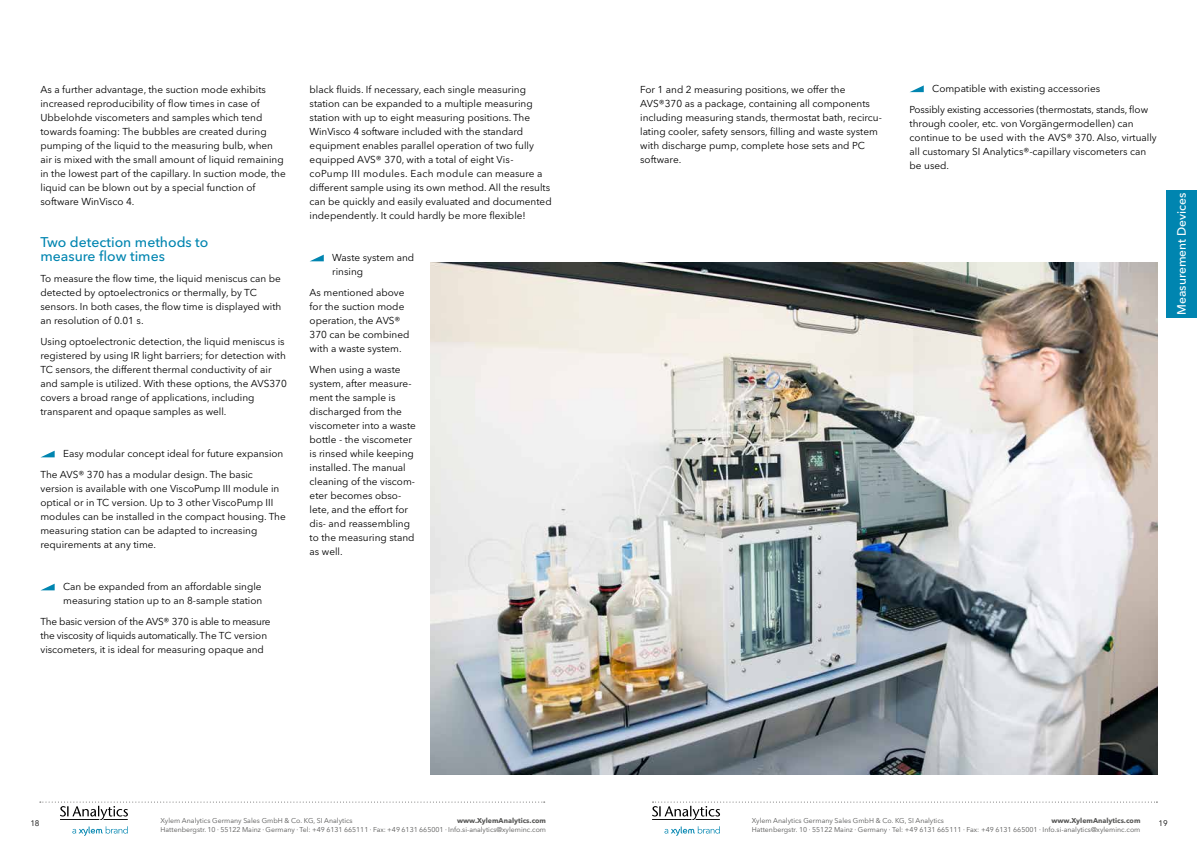
<style>
.page{position:relative;width:1197px;height:842px;background:#fff}
.page>*{position:absolute;margin:0;border:0;box-sizing:border-box;transform-origin:0 0}
.t1{font:500 14px/14px "Avenir Next LT Pro";color:#0085b0}
.t2{font:500 12px "Avenir Next LT Pro";color:#fff}
.t3{font:10px/14px "Avenir Next LT Pro";color:#000}
.t4{font:10px/14px "Avenir Next LT Pro";letter-spacing:-.02em;color:#000}
.t5{font:8px "Avenir Next LT Pro";color:#000}
.t6{font:7px "Avenir Next LT Pro";color:#575756}
.t7{font:700 7px "Avenir Next LT Pro";color:#575756}
</style>
<div class="page">
<svg style="left:652px;top:801px;width:505px;height:19px"></svg>
<svg style="left:664px;top:826px;width:55px;height:10px"></svg>
<svg style="left:40px;top:801px;width:504px;height:19px"></svg>
<svg style="left:72px;top:826px;width:56px;height:10px"></svg>
<img style="left:430px;top:263px;width:727px;height:511px">
<div style="left:1165px;top:190px;width:31px;height:127px;background:#0085b0"></div>
<svg style="left:41px;top:451px;width:14px;height:6px"></svg>
<svg style="left:41px;top:584px;width:14px;height:6px"></svg>
<svg style="left:310px;top:255px;width:14px;height:6px"></svg>
<svg style="left:910px;top:85px;width:13px;height:7px"></svg>
<p class="t3" style="left:40px;top:83px;width:247px">As a further advantage, the suction mode exhibits increased reproducibility of flow times in case of Ubbelohde viscometers and samples which tend towards foaming: The bubbles are created during pumping of the liquid to the measuring bulb, when air is mixed with the small amount of liquid remaining in the lowest part of the capillary. In suction mode, the liquid can be blown out by a special function of software WinVisco 4.</p>
<h1 class="t1" style="left:40px;top:235px;width:169px">Two detection methods to measure flow times</h1>
<p class="t3" style="left:40px;top:272px;width:242px">To measure the flow time, the liquid meniscus can be detected by optoelectronics or thermally, by TC sensors. In both cases, the flow time is displayed with an resolution of 0.01 s.</p>
<p class="t3" style="left:40px;top:335px;width:248px">Using optoelectronic detection, the liquid meniscus is registered by using IR light barriers; for detection with TC sensors, the different thermal conductivity of air and sample is utilized. With these options, the AVS370 covers a broad range of applications, including transparent and opaque samples as well.</p>
<p class="t3" style="left:40px;top:443px;width:244px;line-height:21px;text-indent:23px">Easy modular concept ideal for future expansion<br>The AVS® 370 has a modular design. The basic</p>
<p class="t3" style="left:40px;top:482px;width:247px">version is available with one ViscoPump III module in optical or in TC version. Up to 3 other ViscoPump III modules can be installed in the compact housing. The measuring station can be adapted to increasing requirements at any time.</p>
<p class="t3" style="left:63px;top:580px;width:200px">Can be expanded from an affordable single measuring station up to an 8-sample station</p>
<p class="t4" style="left:40px;top:615px;width:231px">The basic version of the AVS® 370 is able to measure the viscosity of liquids automatically. The TC version viscometers, it is ideal for measuring opaque and</p>
<p class="t3" style="left:309px;top:83px;width:243px">black fluids. If necessary, each single measuring station can be expanded to a multiple measuring station with up to eight measuring positions. The WinVisco 4 software included with the standard equipment enables parallel operation of two fully equipped AVS® 370, with a total of eight Vis&shy;coPump III modules. Each module can measure a different sample using its own method. All the results can be quickly and easily evaluated and documented independently. It could hardly be more flexible!</p>
<p class="t3" style="left:332px;top:251px;width:84px">Waste system and rinsing</p>
<p class="t3" style="left:309px;top:286px;width:101px">As mentioned above for the suction mode operation, the AVS®<br>370 can be combined with a waste system.</p>
<p class="t3" style="left:309px;top:363px;width:108px">When using a waste system, after measure&shy;ment the sample is discharged from the viscometer into a waste bottle - the viscometer is rinsed while keeping installed. The manual cleaning of the viscom&shy;eter becomes obso&shy;lete, and the effort for dis- and reassembling to the measuring stand as well.</p>
<p class="t3" style="left:640px;top:83px;width:243px">For 1 and 2 measuring positions, we offer the AVS®370 as a package, containing all components including measuring stands, thermostat bath, recircu&shy;lating cooler, safety sensors, filling and waste system with discharge pump, complete hose sets and PC software.</p>
<p class="t3" style="left:909px;top:78px;width:240px;line-height:21px;text-indent:23px">Compatible with existing accessories<br>Possibly existing accessories (thermostats, stands, flow</p>
<p class="t3" style="left:909px;top:117px;width:249px">through cooler, etc. von Vorgängermodellen) can continue to be used with the AVS® 370. Also, virtually all customary SI Analytics®-capillary viscometers can be used.</p>
<p class="t2" style="left:1174px;top:315px;width:124px;rotate:-90deg">Measurement Devices</p>
<p class="t6" style="left:161px;top:816px;width:193px">Xylem Analytics Germany Sales GmbH &amp; Co. KG, SI Analytics</p>
<p class="t7" style="left:457px;top:816px;width:91px">www.XylemAnalytics.com</p>
<p class="t6" style="left:161px;top:825px;width:387px">Hattenbergstr. 10 · 55122 Mainz · Germany · Tel: +49 6131 665111 · Fax: +49 6131 665001 · Info.si-analytics@xyleminc.com</p>
<p class="t6" style="left:751px;top:816px;width:193px">Xylem Analytics Germany Sales GmbH &amp; Co. KG, SI Analytics</p>
<p class="t7" style="left:1051px;top:816px;width:91px">www.XylemAnalytics.com</p>
<p class="t6" style="left:751px;top:825px;width:390px">Hattenbergstr. 10 · 55122 Mainz · Germany · Tel: +49 6131 665111 · Fax: +49 6131 665001 · Info.si-analytics@xyleminc.com</p>
<p class="t5" style="left:30px;top:818px;width:11px">18</p>
<p class="t5" style="left:1158px;top:818px;width:11px">19</p>
</div>
